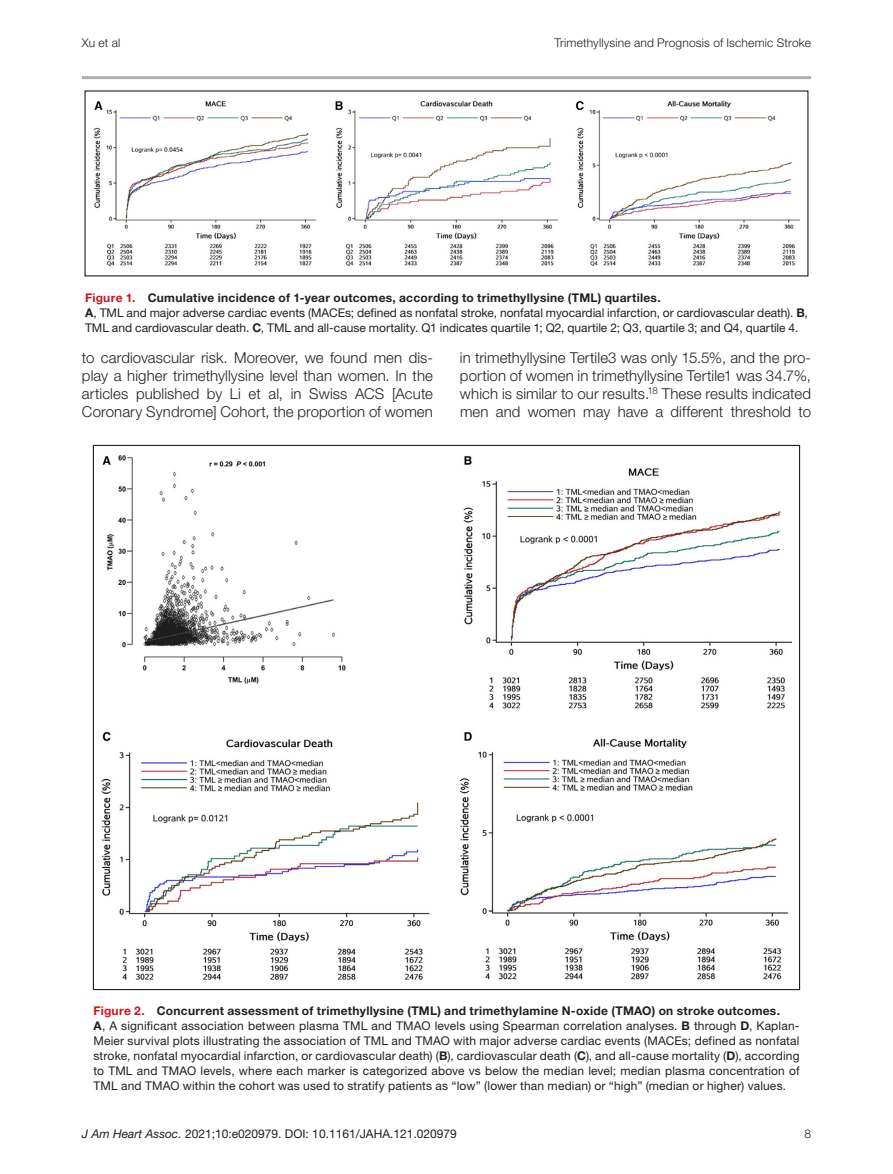
<style>
.page{position:relative;width:893px;height:1174px;background:#fff}
.page>*{position:absolute;margin:0;border:0;box-sizing:border-box;transform-origin:0 0}
.t1{font:300 15px/18px "Helvetica Neue LT Std";letter-spacing:.005em;color:#231f20;text-align:justify}
.t2{font:12px/15px "Helvetica Neue LT Std";letter-spacing:.01em;color:#231f20}
.t3{font:300 12px "Helvetica Neue LT Std";letter-spacing:.015em;color:#231f20}
.s1{font-weight:700;color:#cd151d}
.s2{font-weight:700}
.s3{font-style:italic}
</style>
<div class="page">
<img style="left:94px;top:101px;width:705px;height:165px">
<img style="left:102px;top:455px;width:689px;height:525px">
<hr style="left:82px;top:76px;width:729px;height:3px;background:#aeafb3">
<p class="t3" style="left:82px;top:35px;width:40px">Xu et al</p>
<p class="t3" style="left:554px;top:35px;width:258px">Trimethyllysine and Prognosis of Ischemic Stroke</p>
<p class="t2" style="left:85px;top:290px;width:724px"><span class="s1">Figure 1.</span> <span class="s2">Cumulative incidence of 1-year outcomes, according to trimethyllysine (TML) quartiles.<br>A</span>, TML and major adverse cardiac events (MACEs; defined as nonfatal stroke, nonfatal myocardial infarction, or cardiovascular death). <span class="s2">B</span>,<br>TML and cardiovascular death. <span class="s2">C</span>, TML and all-cause mortality. Q1 indicates quartile 1; Q2, quartile 2; Q3, quartile 3; and Q4, quartile 4.</p>
<p class="t1" style="left:82px;top:349px;width:352px">to cardiovascular risk. Moreover, we found men dis&shy;play a higher trimethyllysine level than women. In the articles published by Li et al, in Swiss ACS [Acute Coronary Syndrome] Cohort, the proportion of women</p>
<p class="t1" style="left:460px;top:349px;width:353px">in trimethyllysine Tertile3 was only 15.5%, and the pro&shy;portion of women in trimethyllysine Tertile1 was 34.7%, which is similar to our results.<sup>18</sup> These results indicated men and women may have a different threshold to</p>
<p class="t2" style="left:93px;top:1003px;width:708px"><span class="s1">Figure 2.</span> <span class="s2">Concurrent assessment of trimethyllysine (TML) and trimethylamine N-oxide (TMAO) on stroke outcomes.<br>A</span>, A significant association between plasma TML and TMAO levels using Spearman correlation analyses. <span class="s2">B</span> through <span class="s2">D</span>, Kaplan-Meier survival plots illustrating the association of TML and TMAO with major adverse cardiac events (MACEs; defined as nonfatal stroke, nonfatal myocardial infarction, or cardiovascular death) (<span class="s2">B</span>), cardiovascular death (<span class="s2">C</span>), and all-cause mortality (<span class="s2">D</span>), according to TML and TMAO levels, where each marker is categorized above vs below the median level; median plasma concentration of TML and TMAO within the cohort was used to stratify patients as “low” (lower than median) or “high” (median or higher) values.</p>
<p class="t2" style="left:82px;top:1126px;width:376px"><span class="s3">J Am Heart Assoc.</span> 2021;10:e020979. DOI: 10.1161/JAHA.121.020979</p>
<p class="t3" style="left:804px;top:1126px;width:8px">8</p>
</div>
